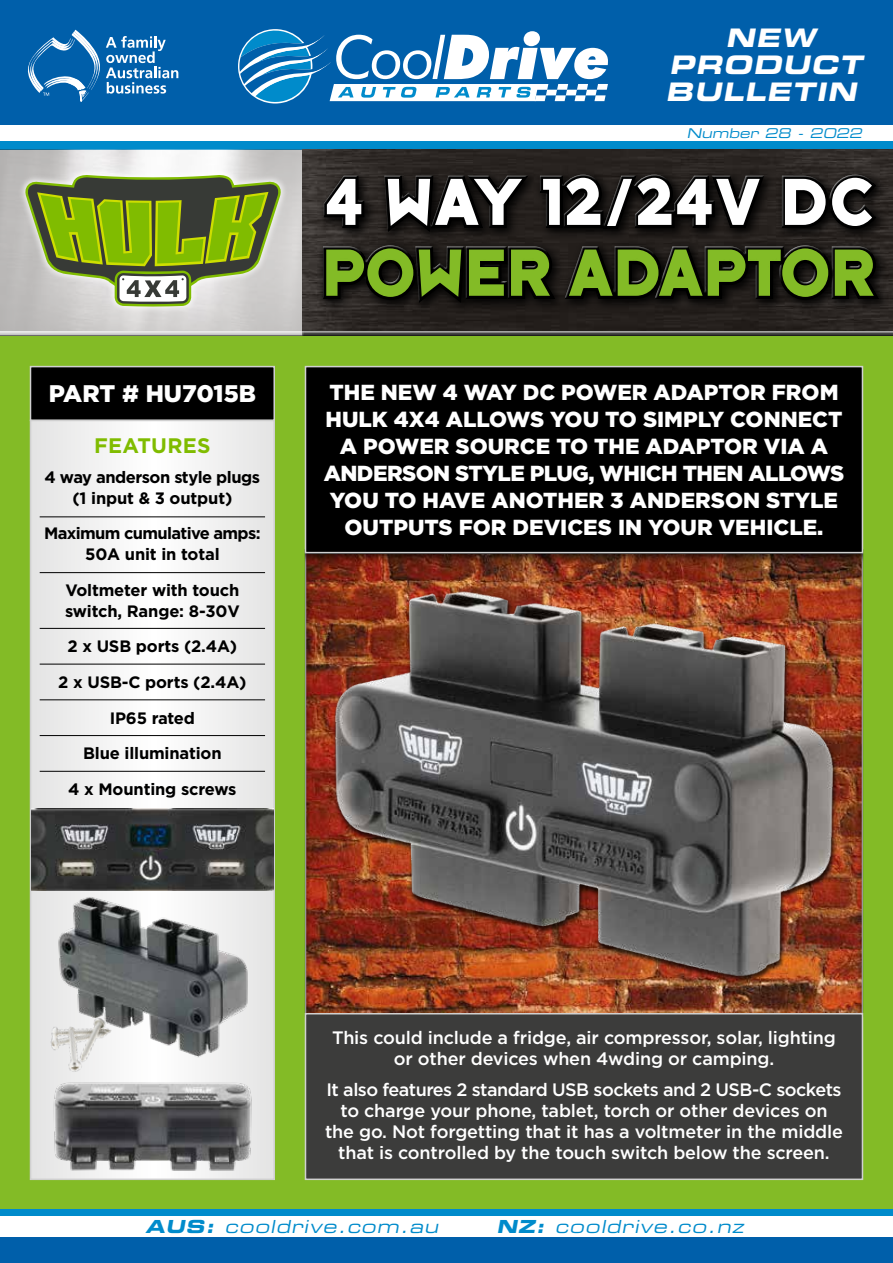
<style>
.page{position:relative;width:893px;height:1263px;background:#fff}
.page>*{position:absolute;margin:0;border:0;box-sizing:border-box;transform-origin:0 0}
.t1{font:69.3px "Typeface Six OT";color:#83bb26;scale:.95 1}
.t2{font:69px "Typeface Six OT";letter-spacing:.03em;color:#fff;scale:.95 1}
.t3{font:italic 25.5px/27px "Eurostile LT Std Bold Ex 2";color:#fff;text-align:center}
.t4{font:900 24px "Gotham";color:#fff}
.t5{font:900 21.75px/27px "Gotham";color:#fff;text-align:center}
.t6{font:700 21px "Gotham";letter-spacing:.01em;color:#80bc00}
.t7{font:500 18px/21px "Gotham";letter-spacing:-.01em;color:#fff;text-align:center}
.t8{font:italic 18px "Eurostile LT Std Ex 2";color:#008bcb}
.t9{font:700 16.5px/35.5px "Gotham";letter-spacing:-.01em;color:#000}
.t10{font:700 16.5px/21px "Gotham";letter-spacing:-.03em;color:#000;text-align:center}
.t11{font:700 16.5px/21px "Gotham";letter-spacing:-.04em;color:#000;text-align:center}
.t12{font:italic 13.5px "Eurostile LT Std Ex 2";color:#008bcb}
.s1{font-family:"Eurostile LT Std Bold Ex 2"}
</style>
<div class="page">
<div style="left:0;top:332px;width:893px;height:878px;background:#83bb26"></div>
<div style="left:0;top:0;width:893px;height:124px;background:#005faa"></div>
<div style="left:0;top:141px;width:893px;height:9px;background:#008bcb"></div>
<div style="left:0;top:1237px;width:893px;height:26px;background:#005faa"></div>
<div style="left:0;top:1209px;width:893px;height:7px;background:#008bcb"></div>
<svg style="left:239px;top:29px;width:369px;height:75px"></svg>
<svg style="left:28px;top:30px;width:150px;height:72px"></svg>
<div style="left:31px;top:367px;width:243px;height:53px;background:#000"></div>
<div style="left:30px;top:366px;width:245px;height:55px;border:2px solid #d0d0d0"></div>
<img style="left:0;top:150px;width:303px;height:180px">
<img style="left:303px;top:150px;width:590px;height:180px">
<div style="left:317px;top:169px;width:574px;height:146px;background:#000;opacity:.9"></div>
<div style="left:321px;top:175px;width:560px;height:130px;background:#000;opacity:.75"></div>
<div style="left:18px;top:167px;width:270px;height:147px;background:#fff;opacity:.8"></div>
<svg style="left:24px;top:175px;width:258px;height:132px;background:#8b9f52"></svg>
<div style="left:0;top:330px;width:893px;height:6px;background:#fff;opacity:.75"></div>
<div style="left:0;top:331px;width:893px;height:7px;background:#000;opacity:.75"></div>
<div style="left:302px;top:330px;width:591px;height:6px;background:#fff;opacity:.75"></div>
<div style="left:302px;top:331px;width:591px;height:7px;background:#000;opacity:.75"></div>
<div style="left:304px;top:547px;width:559px;height:471px;background:#000;opacity:.75"></div>
<img style="left:317px;top:573px;width:534px;height:420px">
<svg style="left:33px;top:423px;width:239px;height:754px;background:#eee"></svg>
<div style="left:30px;top:420px;width:245px;height:760px;border:2px solid #d0d0d0"></div>
<img style="left:32px;top:809px;width:241px;height:81px">
<img style="left:47px;top:1076px;width:211px;height:97px">
<img style="left:41px;top:1006px;width:74px;height:73px">
<img style="left:56px;top:896px;width:193px;height:170px">
<hr style="left:40px;top:517px;width:225px;height:1px;background:#000">
<hr style="left:40px;top:572px;width:225px;height:1px;background:#000">
<hr style="left:40px;top:628px;width:225px;height:1px;background:#000">
<hr style="left:40px;top:664px;width:225px;height:1px;background:#000">
<hr style="left:40px;top:699px;width:225px;height:1px;background:#000">
<hr style="left:40px;top:735px;width:225px;height:1px;background:#000">
<hr style="left:40px;top:771px;width:225px;height:1px;background:#000">
<div style="left:305px;top:1014px;width:557px;height:165px;background:#3c3c3b"></div>
<div style="left:305px;top:1013px;width:558px;height:167px;border:2px solid #d0d0d0"></div>
<div style="left:305px;top:367px;width:557px;height:186px;background:#000"></div>
<div style="left:305px;top:366px;width:558px;height:187px;border:2px solid #d0d0d0"></div>
<h3 class="t3" style="left:666px;top:24px;width:204px">NEW<br>PRODUCT<br>BULLETIN</h3>
<p class="t12" style="left:687px;top:123px;width:180px">Number 28 - 2022</p>
<h3 class="t4" style="left:49px;top:379px;width:209px">PART # HU7015B</h3>
<p class="t6" style="left:94px;top:432px;width:118px">FEATURES</p>
<p class="t10" style="left:45px;top:466px;width:217px">4 way anderson style plugs (1 input &amp; 3 output)</p>
<p class="t11" style="left:44px;top:523px;width:218px">Maximum cumulative amps:<br>50A unit in total</p>
<p class="t9" style="left:65px;top:579px;width:176px;line-height:21px">Voltmeter with touch switch, Range: 8-30V</p>
<p class="t9" style="left:58px;top:629px;width:190px;text-align:center">2 x USB ports (2.4A)<br>2 x USB-C ports (2.4A)<br>IP65 rated<br>Blue illumination<br>4 x Mounting screws</p>
<h2 class="t2" style="left:325px;top:160px;width:578px">4 WAY 12/24V DC</h2>
<h1 class="t1" style="left:322px;top:230px;width:584px">POWER ADAPTOR</h1>
<p class="t5" style="left:324px;top:378px;width:522px">THE NEW 4 WAY DC POWER ADAPTOR FROM HULK 4X4 ALLOWS YOU TO SIMPLY CONNECT A POWER SOURCE TO THE ADAPTOR VIA A ANDERSON STYLE PLUG, WHICH THEN ALLOWS YOU TO HAVE ANOTHER 3 ANDERSON STYLE OUTPUTS FOR DEVICES IN YOUR VEHICLE.</p>
<p class="t7" style="left:332px;top:1027px;width:505px">This could include a fridge, air compressor, solar, lighting or other devices when 4wding or camping.</p>
<p class="t7" style="left:325px;top:1078px;width:519px">It also features 2 standard USB sockets and 2 USB-C sockets to charge your phone, tablet, torch or other devices on the go. Not forgetting that it has a voltmeter in the middle that is controlled by the touch switch below the screen.</p>
<p class="t8" style="left:145px;top:1215px;width:299px"><span class="s1">AUS:</span> cooldrive.com.au</p>
<p class="t8" style="left:497px;top:1215px;width:253px"><span class="s1">NZ:</span> cooldrive.co.nz</p>
</div>
